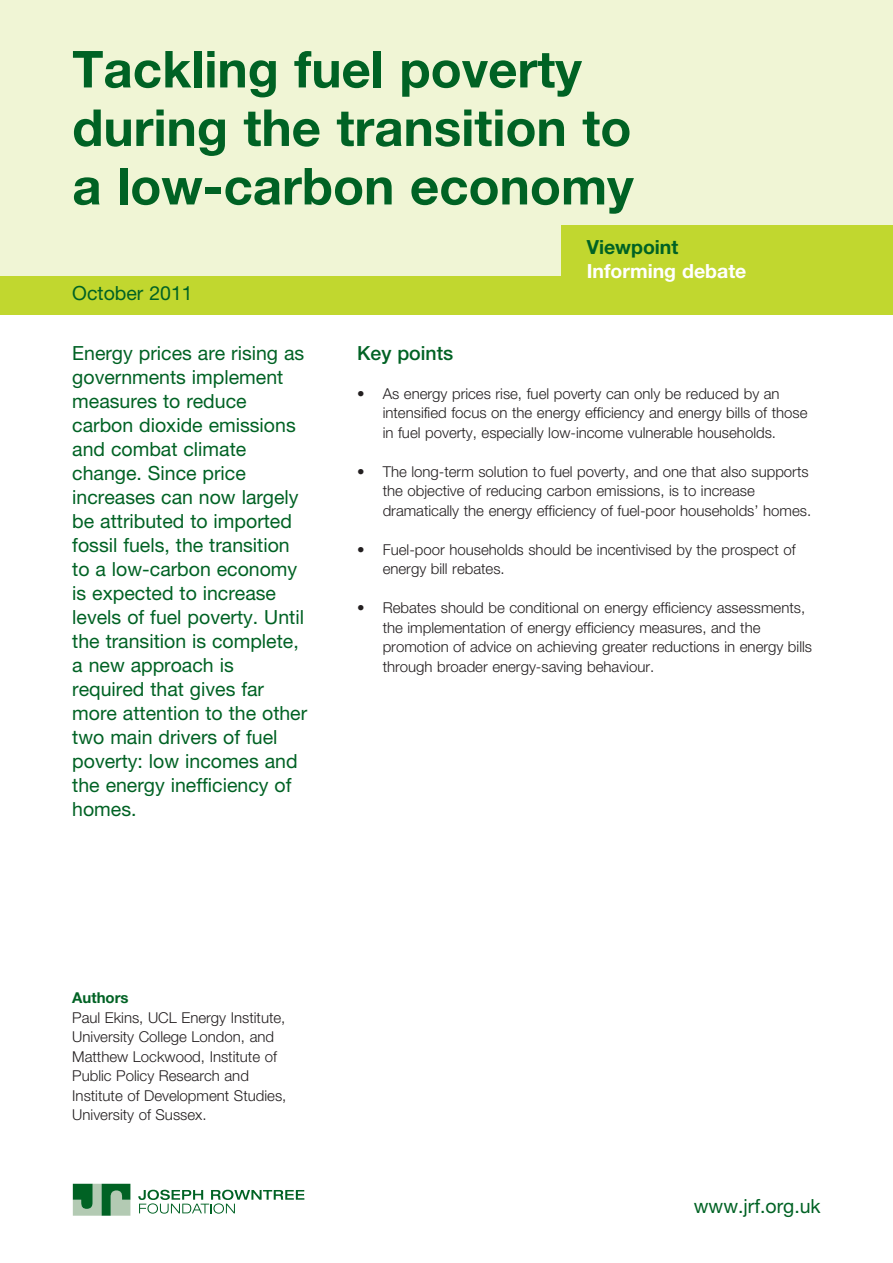
<style>
.page{position:relative;width:893px;height:1263px;background:#fff}
.page>*{position:absolute;margin:0;border:0;box-sizing:border-box;transform-origin:0 0}
.t1{font:700 51px/58.5px "Helvetica Neue";color:#006224}
.t2{font:19.5px/24px "Helvetica Neue";color:#006224}
.t3{font:700 19.5px "Helvetica Neue";color:#fff}
.t4{font:700 19.5px "Helvetica Neue";color:#006224}
.t5{font:500 19.5px "Helvetica Neue";color:#006224}
.t6{font:300 15px/19.5px "Helvetica Neue";color:#231f20}
.t7{font:700 15px "Helvetica Neue";color:#006224}
</style>
<div class="page">
<div style="left:0;top:0;width:893px;height:315px;background:#f0f5d5"></div>
<div style="left:0;top:276px;width:893px;height:39px;background:#c1d72f"></div>
<div style="left:561px;top:225px;width:332px;height:90px;background:#c1d72f"></div>
<svg style="left:138px;top:1190px;width:166px;height:23px"></svg>
<svg style="left:73px;top:1184px;width:57px;height:32px;background:#5c976d"></svg>
<h1 class="t1" style="left:72px;top:45px;width:563px">Tackling fuel poverty during the transition to a low-carbon economy</h1>
<h2 class="t2" style="left:72px;top:283px;width:122px">October 2011</h2>
<p class="t2" style="left:72px;top:343px;width:236px">Energy prices are rising as governments implement measures to reduce carbon dioxide emissions and combat climate change. Since price increases can now largely be attributed to imported fossil fuels, the transition to a low-carbon economy is expected to increase levels of fuel poverty. Until the transition is complete, a new approach is required that gives far more attention to the other two main drivers of fuel poverty: low incomes and the energy inefficiency of homes.</p>
<h2 class="t4" style="left:587px;top:240px;width:93px">Viewpoint</h2>
<h2 class="t3" style="left:587px;top:264px;width:161px">Informing debate</h2>
<h2 class="t5" style="left:357px;top:346px;width:98px">Key points</h2>
<p class="t6" style="left:383px;top:385px;width:426px;text-indent:-26px">• As energy prices rise, fuel poverty can only be reduced by an intensified focus on the energy efficiency and energy bills of those in fuel poverty, especially low-income vulnerable households.</p>
<p class="t6" style="left:383px;top:463px;width:430px;text-indent:-26px">• The long-term solution to fuel poverty, and one that also supports the objective of reducing carbon emissions, is to increase dramatically the energy efficiency of fuel-poor households’ homes.</p>
<p class="t6" style="left:383px;top:541px;width:414px;text-indent:-26px">• Fuel-poor households should be incentivised by the prospect of energy bill rebates.</p>
<p class="t6" style="left:383px;top:599px;width:431px;text-indent:-26px">• Rebates should be conditional on energy efficiency assessments, the implementation of energy efficiency measures, and the promotion of advice on achieving greater reductions in energy bills through broader energy-saving behaviour.</p>
<p class="t7" style="left:72px;top:993px;width:58px">Authors</p>
<p class="t6" style="left:72px;top:1009px;width:216px">Paul Ekins, UCL Energy Institute,<br>University College London, and<br>Matthew Lockwood, Institute of<br>Public Policy Research and<br>Institute of Development Studies,<br>University of Sussex.</p>
<h2 class="t2" style="left:694px;top:1196px;width:128px">www.jrf.org.uk</h2>
</div>
